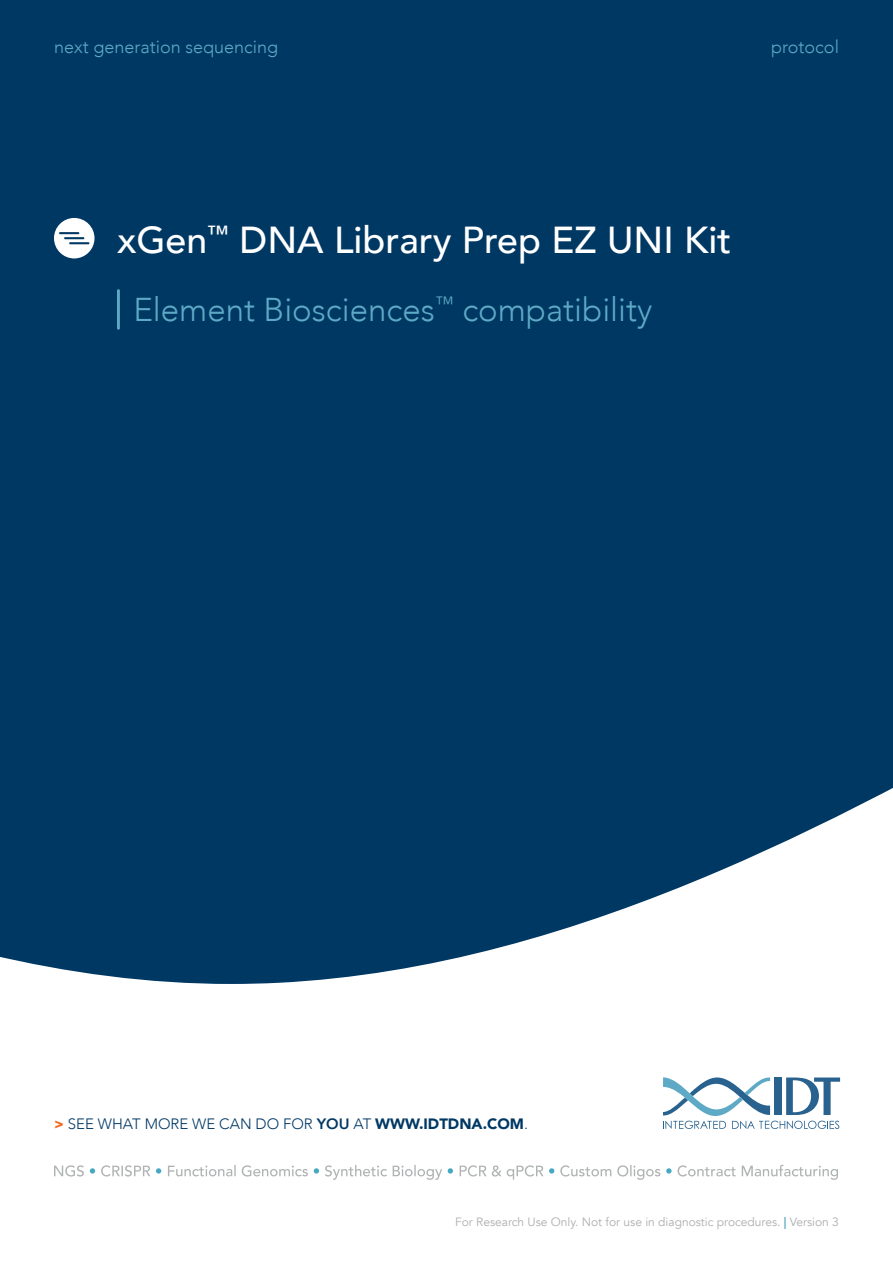
<style>
.page{position:relative;width:893px;height:1263px;background:#fff}
.page>*{position:absolute;margin:0;border:0;box-sizing:border-box;transform-origin:0 0}
.t1{font:500 37.5px "Avenir";color:#fff}
.t2{font:300 33px "Avenir";color:#5eaac6}
.t3{font:300 18px "Avenir";color:#5eaac6}
.t4{font:300 15px "Avenir";color:#003864}
.t5{font:12px "Avenir";color:#aeadaf}
.s1{font-weight:900;color:#f36a21}
.s2{font-weight:800}
.s3{font-weight:900}
.s4{font-weight:800;color:#5eaac6}
</style>
<div class="page">
<div style="left:0;top:0;width:893px;height:984px;background:#003864"></div>
<hr style="left:117px;top:289px;width:3px;height:41px;background:#5eaac6">
<svg style="left:666px;top:1165px;width:172px;height:15px"></svg>
<svg style="left:560px;top:1165px;width:100px;height:15px"></svg>
<svg style="left:549px;top:1168px;width:5px;height:5px"></svg>
<svg style="left:460px;top:1165px;width:83px;height:15px"></svg>
<svg style="left:448px;top:1168px;width:5px;height:5px"></svg>
<svg style="left:325px;top:1165px;width:117px;height:15px"></svg>
<svg style="left:314px;top:1168px;width:5px;height:5px"></svg>
<svg style="left:168px;top:1165px;width:140px;height:11px"></svg>
<svg style="left:156px;top:1168px;width:5px;height:5px"></svg>
<svg style="left:101px;top:1165px;width:49px;height:11px"></svg>
<svg style="left:90px;top:1168px;width:5px;height:5px"></svg>
<svg style="left:54px;top:1165px;width:30px;height:11px"></svg>
<div style="left:54px;top:218px;width:40px;height:40px;background:#fff;border-radius:50%"></div>
<hr style="left:64px;top:237px;width:20px;height:2px;background:#003864">
<hr style="left:59px;top:232px;width:20px;height:2px;background:#003864">
<hr style="left:69px;top:242px;width:20px;height:2px;background:#003864">
<svg style="left:663px;top:1077px;width:177px;height:52px"></svg>
<h3 class="t3" style="left:54px;top:36px;width:226px">next generation sequencing</h3>
<h3 class="t3" style="left:771px;top:36px;width:69px">protocol</h3>
<h1 class="t1" style="left:117px;top:208px;width:616px">xGen<sup>™</sup> DNA Library Prep EZ UNI Kit</h1>
<h2 class="t2" style="left:133px;top:290px;width:521px">Element Biosciences<sup>™</sup> compatibility</h2>
<p class="t4" style="left:54px;top:1115px;width:475px"><span class="s1">&gt;</span> SEE WHAT MORE WE CAN DO FOR <span class="s2">YOU</span> AT <span class="s3">WWW.IDTDNA.COM</span>.</p>
<p class="t5" style="left:455px;top:1214px;width:385px">For Research Use Only. Not for use in diagnostic procedures. <span class="s4">|</span> Version 3</p>
</div>
